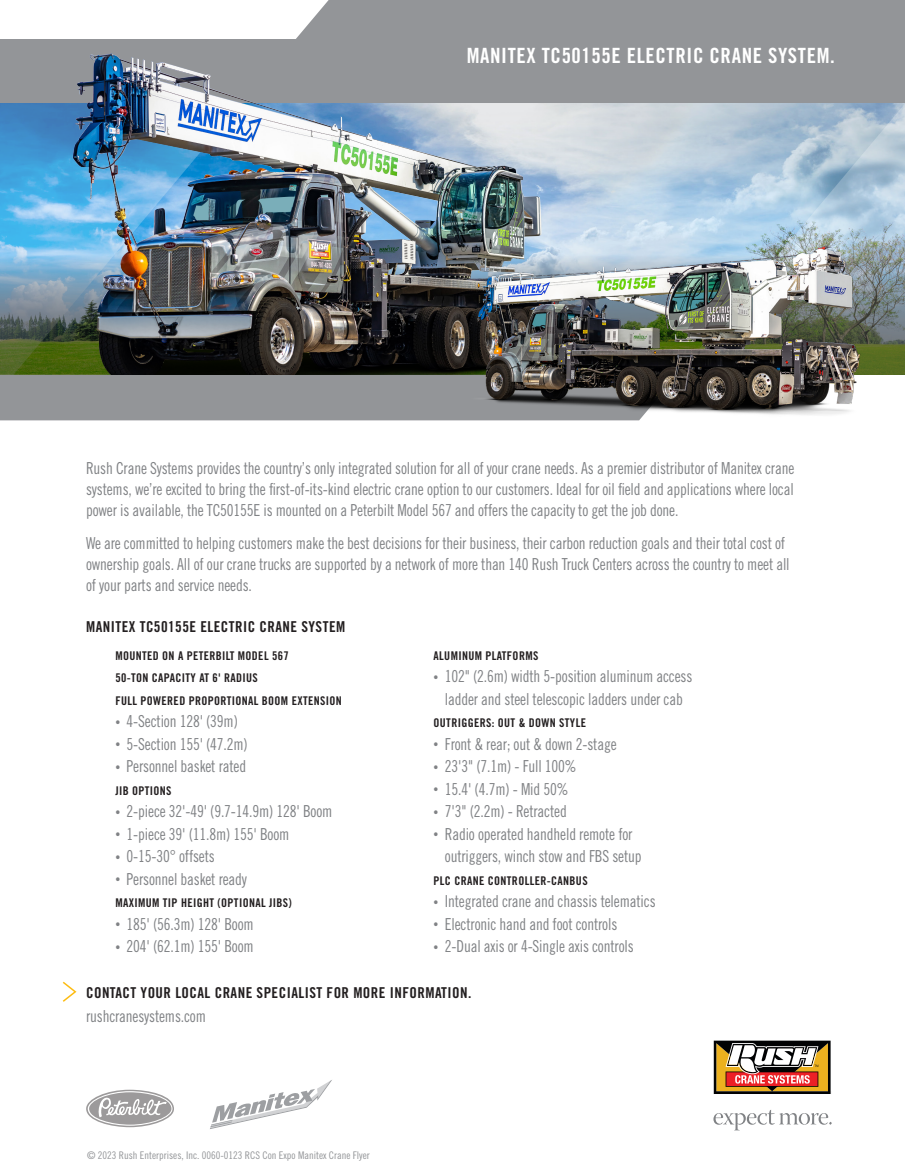
<style>
.page{position:relative;width:905px;height:1175px;background:#fff}
.page>*{position:absolute;margin:0;border:0;box-sizing:border-box;transform-origin:0 0}
.t1{font:21px "Trade Gothic LT Pro Bd Cn 20";letter-spacing:.03em;color:#fff}
.t2{font:16.5px/21px "Trade Gothic LT Pro Cn 18";letter-spacing:-.01em;color:#808285;scale:.93 1}
.t3{font:15px "Trade Gothic LT Pro Bd Cn 20";letter-spacing:.03em;color:#231f20}
.t4{font:12px "Trade Gothic LT Pro Bd Cn 20";letter-spacing:.03em;color:#231f20}
.t5{font:10.5px "Trade Gothic LT Pro Cn 18";color:#939598}
.s1{font-size:10.5px}
</style>
<div class="page">
<svg style="left:579px;top:103px;width:86px;height:89px;background:#cdd7df"></svg>
<svg style="left:0;top:39px;width:306px;height:382px;background:#57a7da"></svg>
<div style="left:283px;top:0;width:621px;height:40px;background:#939598"></div>
<div style="left:0;top:40px;width:904px;height:63px;background:#939598"></div>
<svg style="left:713px;top:1110px;width:118px;height:20px"></svg>
<svg style="left:713px;top:1040px;width:118px;height:54px"></svg>
<svg style="left:62px;top:981px;width:15px;height:21px"></svg>
<svg style="left:665px;top:103px;width:239px;height:152px;background:#b0c8db"></svg>
<svg style="left:86px;top:1089px;width:88px;height:38px"></svg>
<svg style="left:210px;top:1080px;width:122px;height:49px"></svg>
<svg style="left:0;top:255px;width:904px;height:120px;background:#6a7f74"></svg>
<div style="left:0;top:375px;width:453px;height:45px;background:#939598"></div>
<img style="left:58px;top:53px;width:521px;height:322px">
<img style="left:453px;top:235px;width:424px;height:186px">
<p class="t1" style="left:466px;top:43px;width:369px">MANITEX TC50155E ELECTRIC CRANE SYSTEM.</p>
<p class="t2" style="left:86px;top:457px;width:763px;text-align:justify">Rush Crane Systems provides the country’s only integrated solution for all of your crane needs. As a premier distributor of Manitex crane systems, we’re excited to bring the first-of-its-kind electric crane option to our customers. Ideal for oil field and applications where local power is available, the TC50155E is mounted on a Peterbilt Model 567 and offers the capacity to get the job done.</p>
<p class="t2" style="left:86px;top:532px;width:758px">We are committed to helping customers make the best decisions for their business, their carbon reduction goals and their total cost of ownership goals. All of our crane trucks are supported by a network of more than 140 Rush Truck Centers across the country to meet all of your parts and service needs.</p>
<p class="t3" style="left:86px;top:617px;width:261px">MANITEX TC50155E ELECTRIC CRANE SYSTEM</p>
<p class="t4" style="left:115px;top:648px;width:175px">MOUNTED ON A PETERBILT MODEL 567</p>
<p class="t4" style="left:115px;top:670px;width:144px">50-TON CAPACITY AT 6' RADIUS</p>
<p class="t4" style="left:115px;top:693px;width:228px">FULL POWERED PROPORTIONAL BOOM EXTENSION</p>
<p class="t2" style="left:115px;top:710px;width:133px"><span class="s1">•</span> 4-Section 128' (39m)</p>
<p class="t2" style="left:115px;top:733px;width:144px"><span class="s1">•</span> 5-Section 155' (47.2m)</p>
<p class="t2" style="left:115px;top:755px;width:142px"><span class="s1">•</span> Personnel basket rated</p>
<p class="t4" style="left:115px;top:783px;width:58px">JIB OPTIONS</p>
<p class="t2" style="left:115px;top:800px;width:235px"><span class="s1">•</span> 2-piece 32'-49' (9.7-14.9m) 128' Boom</p>
<p class="t2" style="left:115px;top:823px;width:189px"><span class="s1">•</span> 1-piece 39' (11.8m) 155' Boom</p>
<p class="t2" style="left:115px;top:845px;width:108px"><span class="s1">•</span> 0-15-30° offsets</p>
<p class="t2" style="left:115px;top:868px;width:143px"><span class="s1">•</span> Personnel basket ready</p>
<p class="t4" style="left:115px;top:895px;width:178px">MAXIMUM TIP HEIGHT (OPTIONAL JIBS)</p>
<p class="t2" style="left:115px;top:913px;width:150px"><span class="s1">•</span> 185' (56.3m) 128' Boom</p>
<p class="t2" style="left:115px;top:935px;width:150px"><span class="s1">•</span> 204' (62.1m) 155' Boom</p>
<p class="t4" style="left:433px;top:648px;width:106px">ALUMINUM PLATFORMS</p>
<p class="t2" style="left:433px;top:665px;width:280px;line-height:22.5px;text-align:center"><span class="s1">•</span> 102" (2.6m) width 5-position aluminum access ladder and steel telescopic ladders under cab</p>
<p class="t4" style="left:433px;top:715px;width:154px">OUTRIGGERS: OUT &amp; DOWN STYLE</p>
<p class="t2" style="left:433px;top:733px;width:198px"><span class="s1">•</span> Front &amp; rear; out &amp; down 2-stage</p>
<p class="t2" style="left:433px;top:755px;width:156px"><span class="s1">•</span> 23'3" (7.1m) - Full 100%</p>
<p class="t2" style="left:433px;top:778px;width:147px"><span class="s1">•</span> 15.4' (4.7m) - Mid 50%</p>
<p class="t2" style="left:433px;top:800px;width:145px"><span class="s1">•</span> 7'3" (2.2m) - Retracted</p>
<p class="t2" style="left:445px;top:822px;width:213px;line-height:22.5px;text-indent:-11px"><span class="s1">•</span> Radio operated handheld remote for outriggers, winch stow and FBS setup</p>
<p class="t4" style="left:433px;top:873px;width:155px">PLC CRANE CONTROLLER-CANBUS</p>
<p class="t2" style="left:433px;top:890px;width:240px"><span class="s1">•</span> Integrated crane and chassis telematics</p>
<p class="t2" style="left:433px;top:913px;width:199px"><span class="s1">•</span> Electronic hand and foot controls</p>
<p class="t2" style="left:433px;top:935px;width:217px"><span class="s1">•</span> 2-Dual axis or 4-Single axis controls</p>
<p class="t3" style="left:86px;top:983px;width:387px">CONTACT YOUR LOCAL CRANE SPECIALIST FOR MORE INFORMATION.</p>
<p class="t2" style="left:86px;top:1006px;width:130px">rushcranesystems.com</p>
<p class="t5" style="left:87px;top:1148px;width:284px">© 2023 Rush Enterprises, Inc. 0060-0123 RCS Con Expo Manitex Crane Flyer</p>
</div>
